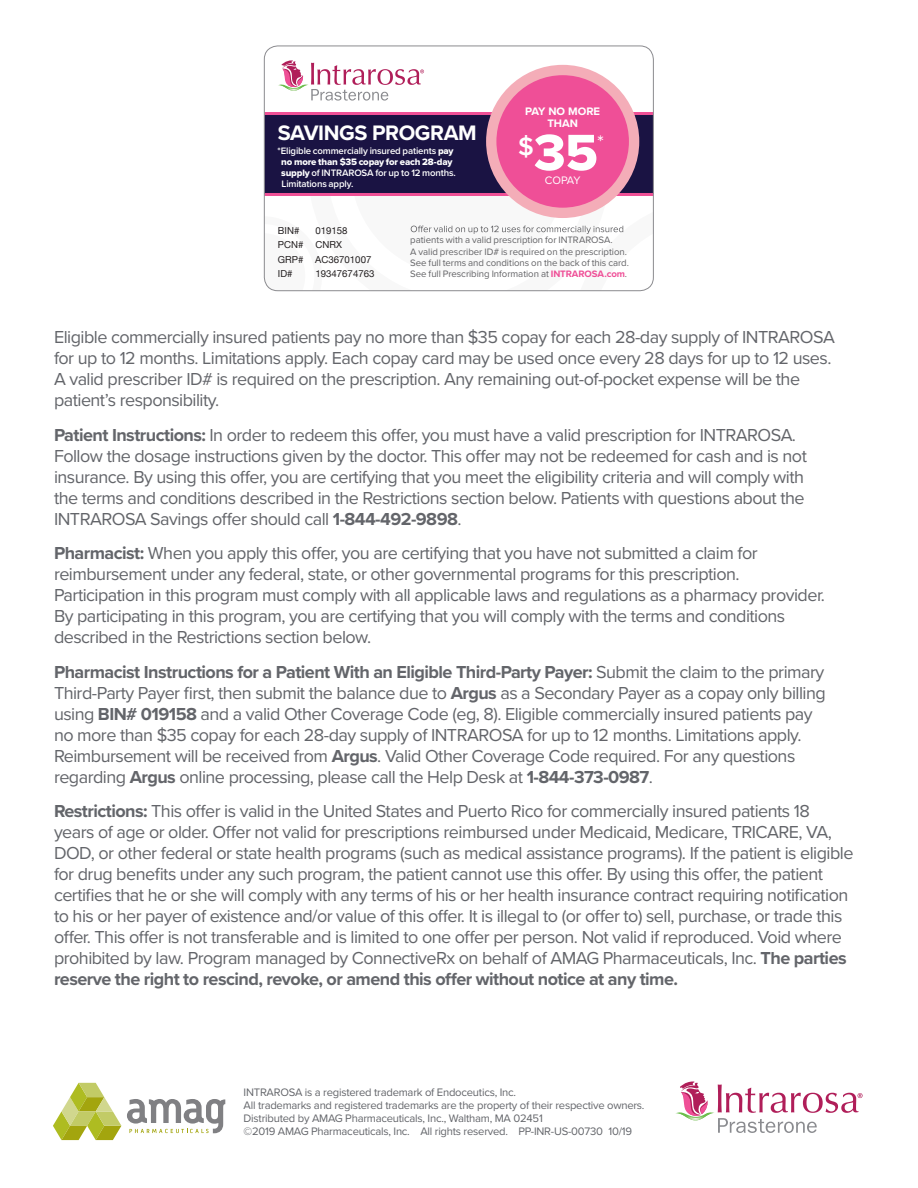
<style>
.page{position:relative;width:918px;height:1188px;background:#fff}
.page>*{position:absolute;margin:0;border:0;box-sizing:border-box;transform-origin:0 0}
.t1{font:52.8px "Proxima Nova Extrabld";color:#fff}
.t2{font:700 21.75px "Proxima Nova";letter-spacing:-.02em;color:#fff}
.t3{font:20.25px "Proxima Nova";color:#fff}
.t4{font:18px/21px "Proxima Nova";letter-spacing:-.03em;color:#63656a}
.t5{font:11.25px "Proxima Nova";letter-spacing:-.02em;color:#63656a}
.t6{font:700 11.25px/12px "Proxima Nova";color:#fff;text-align:center}
.t7{font:11.25px "Proxima Nova";color:#fff}
.t8{font:9.6px/11.2px "Proxima Nova";letter-spacing:-.005em;color:#636366}
.t9{font:600 9.6px/11.2px "Proxima Nova";letter-spacing:-.015em;color:#fff}
.t10{font:9.6px/14.4px "Helvetica Neue";color:#231f20}
.s1{font-family:"Proxima Nova Extrabld";font-weight:400}
.s2{font-weight:700;color:#ef4f97}
.s3{font-weight:700}
</style>
<div class="page">
<svg style="left:127px;top:1099px;width:98px;height:34px"></svg>
<svg style="left:53px;top:1083px;width:68px;height:57px"></svg>
<svg style="left:676px;top:1082px;width:187px;height:51px"></svg>
<div style="left:264px;top:115px;width:389px;height:79px;background:#1a1343"></div>
<hr style="left:264px;top:113px;width:389px;height:2px;background:#ef5096">
<svg style="left:278px;top:60px;width:146px;height:41px"></svg>
<svg style="left:264px;top:171px;width:389px;height:120px"></svg>
<div style="left:486px;top:65px;width:153px;height:153px;background:#f4adb8;border-radius:50%"></div>
<div style="left:496px;top:75px;width:133px;height:133px;background:#ef4f97;border-radius:50%"></div>
<div style="left:264px;top:46px;width:390px;height:245px;border:1px solid #8b8b8f;border-radius:14px"></div>
<p class="t2" style="left:278px;top:116px;width:200px">SAVINGS PROGRAM</p>
<p class="t9" style="left:281px;top:145px;width:176px;text-indent:-4px">*Eligible commercially insured patients <span class="s1">pay no more than $35 copay for each 28-day supply</span> of INTRAROSA for up to 12 months.<br>Limitations apply.</p>
<p class="t6" style="left:525px;top:105px;width:77px">PAY NO MORE<br>THAN</p>
<p class="t1" style="left:518px;top:113px;width:81px"><sup>$</sup>35</p>
<p class="t3" style="left:597px;top:127px;width:8px">*</p>
<p class="t7" style="left:545px;top:172px;width:37px">COPAY</p>
<p class="t10" style="left:278px;top:224px;width:23px">BIN#</p>
<p class="t10" style="left:278px;top:224px;width:95px;text-indent:38px">019158<br>PCN# CNRX<br>GRP# AC36701007<br>ID#</p>
<p class="t10" style="left:315px;top:267px;width:61px">19347674763</p>
<p class="t8" style="left:410px;top:234px;width:220px">patients with a valid prescription for INTRAROSA.<br>A valid prescriber ID# is required on the prescription.<br>See full terms and conditions on the back of this card.<br>See full Prescribing Information at <span class="s2">INTRAROSA.com</span>.</p>
<p class="t4" style="left:54px;top:326px;width:782px">Eligible commercially insured patients pay no more than $35 copay for each 28-day supply of INTRAROSA for up to 12 months. Limitations apply. Each copay card may be used once every 28 days for up to 12 uses.<br>A valid prescriber ID# is required on the prescription. Any remaining out-of-pocket expense will be the patient’s responsibility.</p>
<p class="t4" style="left:54px;top:424px;width:755px"><span class="s3">Patient Instructions:</span> In order to redeem this offer, you must have a valid prescription for INTRAROSA.<br>Follow the dosage instructions given by the doctor. This offer may not be redeemed for cash and is not insurance. By using this offer, you are certifying that you meet the eligibility criteria and will comply with the terms and conditions described in the Restrictions section below. Patients with questions about the INTRAROSA Savings offer should call <span class="s3">1-844-492-9898</span>.</p>
<p class="t4" style="left:54px;top:542px;width:773px"><span class="s3">Pharmacist:</span> When you apply this offer, you are certifying that you have not submitted a claim for reimbursement under any federal, state, or other governmental programs for this prescription.<br>Participation in this program must comply with all applicable laws and regulations as a pharmacy provider.<br>By participating in this program, you are certifying that you will comply with the terms and conditions described in the Restrictions section below.</p>
<p class="t4" style="left:54px;top:661px;width:773px"><span class="s3">Pharmacist Instructions for a Patient With an Eligible Third-Party Payer:</span> Submit the claim to the primary Third-Party Payer first, then submit the balance due to <span class="s3">Argus</span> as a Secondary Payer as a copay only billing using <span class="s3">BIN# 019158</span> and a valid Other Coverage Code (eg, 8). Eligible commercially insured patients pay no more than $35 copay for each 28-day supply of INTRAROSA for up to 12 months. Limitations apply.<br>Reimbursement will be received from <span class="s3">Argus</span>. Valid Other Coverage Code required. For any questions regarding <span class="s3">Argus</span> online processing, please call the Help Desk at <span class="s3">1-844-373-0987</span>.</p>
<p class="t4" style="left:54px;top:800px;width:801px"><span class="s3">Restrictions:</span> This offer is valid in the United States and Puerto Rico for commercially insured patients 18 years of age or older. Offer not valid for prescriptions reimbursed under Medicaid, Medicare, TRICARE, VA, DOD, or other federal or state health programs (such as medical assistance programs). If the patient is eligible for drug benefits under any such program, the patient cannot use this offer. By using this offer, the patient certifies that he or she will comply with any terms of his or her health insurance contract requiring notification to his or her payer of existence and/or value of this offer. It is illegal to (or offer to) sell, purchase, or trade this offer. This offer is not transferable and is limited to one offer per person. Not valid if reproduced. Void where prohibited by law. Program managed by ConnectiveRx on behalf of AMAG Pharmaceuticals, Inc. <span class="s3">The parties reserve the right to rescind, revoke, or amend this offer without notice at any time.</span></p>
<p class="t5" style="left:244px;top:1084px;width:274px">INTRAROSA is a registered trademark of Endoceutics, Inc.</p>
<p class="t5" style="left:244px;top:1097px;width:402px">All trademarks and registered trademarks are the property of their respective owners.</p>
<p class="t5" style="left:244px;top:1110px;width:301px">Distributed by AMAG Pharmaceuticals, Inc., Waltham, MA 02451</p>
<p class="t5" style="left:244px;top:1122px;width:390px">©2019 AMAG Pharmaceuticals, Inc. All rights reserved. PP-INR-US-00730 10/19</p>
</div>
